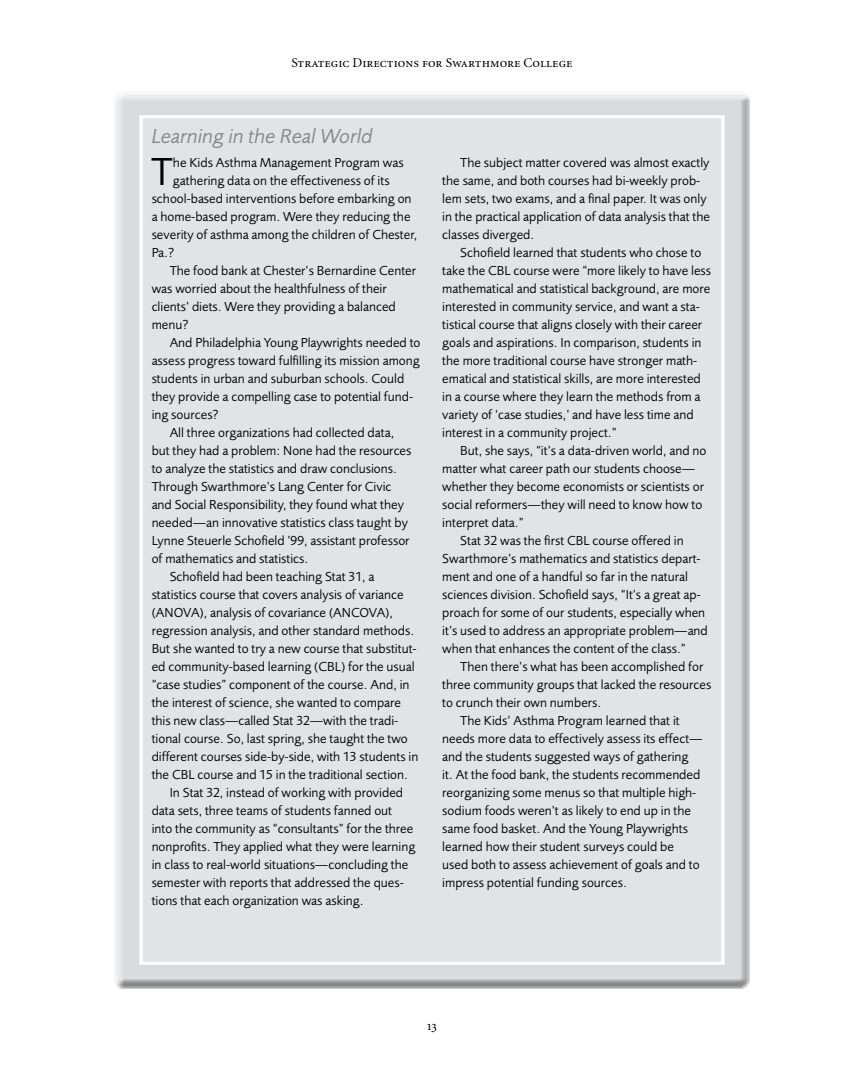
<style>
.page{position:relative;width:864px;height:1080px;background:#fff}
.page>*{position:absolute;margin:0;border:0;box-sizing:border-box;transform-origin:0 0}
.t1{font:40.5px "Foundry Sans";color:#000}
.t2{font:italic 21px "Foundry Sans";color:#86888a}
.t3{font:13.5px/18px "Foundry Sans";color:#000}
.t4{font:13.5px "Minion Regular SC";color:#000}
</style>
<div class="page">
<div style="left:113px;top:91px;width:639px;height:900px;background:#000;opacity:.75"></div>
<div style="left:141px;top:117px;width:582px;height:846px;background:#e2e3e4"></div>
<div style="left:140px;top:115px;width:585px;height:850px;border:3px solid #fff"></div>
<p class="t4" style="left:291px;top:56px;width:283px">Strategic Directions for Swarthmore College</p>
<h2 class="t2" style="left:152px;top:124px;width:223px">Learning in the Real World</h2>
<h1 class="t1" style="left:151px;top:148px;width:23px">T</h1>
<p class="t3" style="left:173px;top:154px;width:232px">he Kids Asthma Management Program was</p>
<p class="t3" style="left:173px;top:172px;width:218px">gathering data on the effectiveness of its</p>
<p class="t3" style="left:152px;top:190px;width:261px">school-based interventions before embarking on</p>
<p class="t3" style="left:152px;top:208px;width:260px">a home-based program. Were they reducing the</p>
<p class="t3" style="left:152px;top:226px;width:267px">severity of asthma among the children of Chester,</p>
<p class="t3" style="left:152px;top:244px;width:24px">Pa.?</p>
<p class="t3" style="left:170px;top:262px;width:248px">The food bank at Chester’s Bernardine Center</p>
<p class="t3" style="left:152px;top:280px;width:237px">was worried about the healthfulness of their</p>
<p class="t3" style="left:152px;top:298px;width:246px">clients’ diets. Were they providing a balanced</p>
<p class="t3" style="left:152px;top:316px;width:38px">menu?</p>
<p class="t3" style="left:170px;top:334px;width:252px">And Philadelphia Young Playwrights needed to</p>
<p class="t3" style="left:152px;top:352px;width:270px">assess progress toward fulfilling its mission among</p>
<p class="t3" style="left:152px;top:370px;width:254px">students in urban and suburban schools. Could</p>
<p class="t3" style="left:152px;top:388px;width:263px">they provide a compelling case to potential fund-</p>
<p class="t3" style="left:152px;top:406px;width:69px">ing sources?</p>
<p class="t3" style="left:170px;top:424px;width:226px">All three organizations had collected data,</p>
<p class="t3" style="left:152px;top:442px;width:261px">but they had a problem: None had the resources</p>
<p class="t3" style="left:152px;top:460px;width:247px">to analyze the statistics and draw conclusions.</p>
<p class="t3" style="left:152px;top:478px;width:241px">Through Swarthmore’s Lang Center for Civic</p>
<p class="t3" style="left:152px;top:496px;width:254px">and Social Responsibility, they found what they</p>
<p class="t3" style="left:152px;top:514px;width:258px">needed—an innovative statistics class taught by</p>
<p class="t3" style="left:152px;top:532px;width:259px">Lynne Steuerle Schofield ’99, assistant professor</p>
<p class="t3" style="left:152px;top:550px;width:158px">of mathematics and statistics.</p>
<p class="t3" style="left:170px;top:568px;width:206px">Schofield had been teaching Stat 31, a</p>
<p class="t3" style="left:152px;top:586px;width:254px">statistics course that covers analysis of variance</p>
<p class="t3" style="left:152px;top:604px;width:243px">(ANOVA), analysis of covariance (ANCOVA),</p>
<p class="t3" style="left:152px;top:622px;width:264px">regression analysis, and other standard methods.</p>
<p class="t3" style="left:152px;top:640px;width:266px">But she wanted to try a new course that substitut-</p>
<p class="t3" style="left:152px;top:658px;width:265px">ed community-based learning (CBL) for the usual</p>
<p class="t3" style="left:152px;top:676px;width:259px">“case studies” component of the course. And, in</p>
<p class="t3" style="left:152px;top:694px;width:251px">the interest of science, she wanted to compare</p>
<p class="t3" style="left:152px;top:712px;width:248px">this new class—called Stat 32—with the tradi-</p>
<p class="t3" style="left:152px;top:730px;width:258px">tional course. So, last spring, she taught the two</p>
<p class="t3" style="left:152px;top:748px;width:268px">different courses side-by-side, with 13 students in</p>
<p class="t3" style="left:152px;top:766px;width:258px">the CBL course and 15 in the traditional section.</p>
<p class="t3" style="left:170px;top:784px;width:235px">In Stat 32, instead of working with provided</p>
<p class="t3" style="left:152px;top:802px;width:242px">data sets, three teams of students fanned out</p>
<p class="t3" style="left:152px;top:820px;width:263px">into the community as “consultants” for the three</p>
<p class="t3" style="left:152px;top:838px;width:265px">nonprofits. They applied what they were learning</p>
<p class="t3" style="left:152px;top:856px;width:258px">in class to real-world situations—concluding the</p>
<p class="t3" style="left:152px;top:874px;width:254px">semester with reports that addressed the ques-</p>
<p class="t3" style="left:152px;top:892px;width:213px">tions that each organization was asking.</p>
<p class="t3" style="left:442px;top:154px;width:269px;text-indent:18px">The subject matter covered was almost exactly the same, and both courses had bi-weekly prob&shy;lem sets, two exams, and a final paper. It was only in the practical application of data analysis that the classes diverged.</p>
<p class="t3" style="left:442px;top:244px;width:270px;text-indent:18px">Schofield learned that students who chose to take the CBL course were “more likely to have less mathematical and statistical background, are more interested in community service, and want a sta&shy;tistical course that aligns closely with their career goals and aspirations. In comparison, students in the more traditional course have stronger math&shy;ematical and statistical skills, are more interested in a course where they learn the methods from a variety of ‘case studies,’ and have less time and interest in a community project.”</p>
<p class="t3" style="left:460px;top:442px;width:248px">But, she says, “it’s a data-driven world, and no</p>
<p class="t3" style="left:442px;top:459px;width:254px">matter what career path our students choose—</p>
<p class="t3" style="left:442px;top:477px;width:263px">whether they become economists or scientists or</p>
<p class="t3" style="left:442px;top:495px;width:261px">social reformers—they will need to know how to</p>
<p class="t3" style="left:442px;top:513px;width:83px">interpret data.”</p>
<p class="t3" style="left:460px;top:531px;width:225px">Stat 32 was the first CBL course offered in</p>
<p class="t3" style="left:442px;top:549px;width:260px">Swarthmore’s mathematics and statistics depart-</p>
<p class="t3" style="left:442px;top:567px;width:247px">ment and one of a handful so far in the natural</p>
<p class="t3" style="left:442px;top:585px;width:260px">sciences division. Schofield says, “It’s a great ap-</p>
<p class="t3" style="left:442px;top:603px;width:264px">proach for some of our students, especially when</p>
<p class="t3" style="left:442px;top:621px;width:267px">it’s used to address an appropriate problem—and</p>
<p class="t3" style="left:442px;top:639px;width:245px">when that enhances the content of the class.”</p>
<p class="t3" style="left:460px;top:657px;width:245px">Then there’s what has been accomplished for</p>
<p class="t3" style="left:442px;top:675px;width:271px">three community groups that lacked the resources</p>
<p class="t3" style="left:442px;top:693px;width:161px">to crunch their own numbers.</p>
<p class="t3" style="left:460px;top:711px;width:221px">The Kids’ Asthma Program learned that it</p>
<p class="t3" style="left:442px;top:729px;width:262px">needs more data to effectively assess its effect—</p>
<p class="t3" style="left:442px;top:747px;width:248px">and the students suggested ways of gathering</p>
<p class="t3" style="left:442px;top:765px;width:260px">it. At the food bank, the students recommended</p>
<p class="t3" style="left:442px;top:783px;width:256px">reorganizing some menus so that multiple high-</p>
<p class="t3" style="left:442px;top:801px;width:250px">sodium foods weren’t as likely to end up in the</p>
<p class="t3" style="left:442px;top:819px;width:247px">same food basket. And the Young Playwrights</p>
<p class="t3" style="left:442px;top:837px;width:233px">learned how their student surveys could be</p>
<p class="t3" style="left:442px;top:855px;width:259px">used both to assess achievement of goals and to</p>
<p class="t3" style="left:442px;top:873px;width:186px">impress potential funding sources.</p>
<p class="t4" style="left:427px;top:1019px;width:11px">13</p>
</div>
